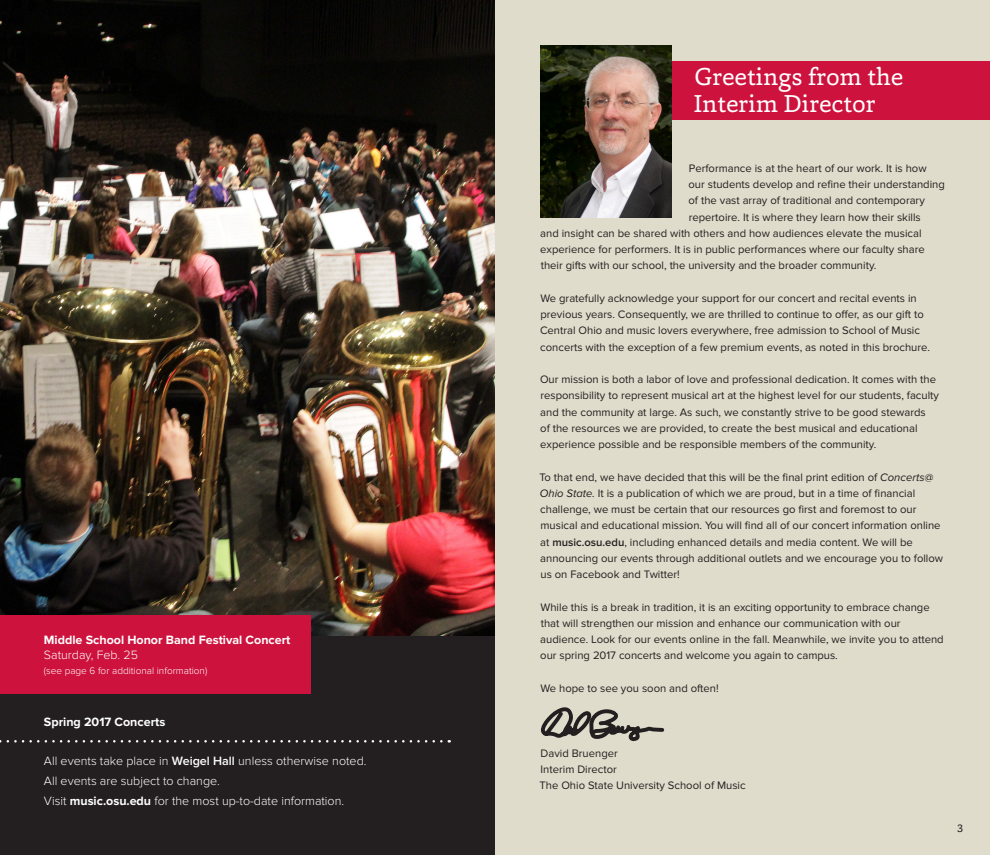
<style>
.page{position:relative;width:990px;height:855px;background:#e0dccb}
.page>*{position:absolute;margin:0;border:0;box-sizing:border-box;transform-origin:0 0}
.t1{font:25px/26.2px "Capita";color:#fff}
.t2{font:300 12.5px "Proxima Nova";color:#fff}
.t3{font:700 12.5px "Proxima Nova";color:#fff}
.t4{font:11.25px/16.2px "Proxima Nova";color:#231f20}
.t5{font:11.25px "Capita";color:#231f20}
.t6{font:300 10px "Proxima Nova";color:#fff}
.s1{font-weight:600}
.s2{font-weight:700}
.s3{font-style:italic}
</style>
<div class="page">
<img style="left:0;top:0;width:495px;height:636px">
<div style="left:0;top:636px;width:495px;height:219px;background:#231f20"></div>
<svg style="left:0;top:740px;width:450px;height:3px"></svg>
<div style="left:664px;top:61px;width:326px;height:58px;background:#cd123d"></div>
<svg style="left:541px;top:707px;width:124px;height:35px"></svg>
<img style="left:540px;top:45px;width:131px;height:173px">
<div style="left:0;top:615px;width:311px;height:79px;background:#cd123d"></div>
<p class="t3" style="left:44px;top:633px;width:248px">Middle School Honor Band Festival Concert</p>
<p class="t2" style="left:44px;top:648px;width:96px">Saturday, Feb. 25</p>
<p class="t6" style="left:44px;top:665px;width:165px">(see page 6 for additional information)</p>
<p class="t3" style="left:44px;top:714px;width:123px">Spring 2017 Concerts</p>
<p class="t2" style="left:44px;top:754px;width:324px">All events take place in <span class="s1">Weigel Hall</span> unless otherwise noted.</p>
<p class="t2" style="left:44px;top:774px;width:177px">All events are subject to change.</p>
<p class="t2" style="left:44px;top:794px;width:302px">Visit <span class="s2">music.osu.edu</span> for the most up-to-date information.</p>
<p class="t1" style="left:694px;top:63px;width:211px">Greetings from the<br>Interim Director</p>
<p class="t4" style="left:689px;top:160px;width:239px">Performance is at the heart of our work. It is how</p>
<p class="t4" style="left:689px;top:176px;width:258px">our students develop and refine their understanding</p>
<p class="t4" style="left:689px;top:193px;width:238px">of the vast array of traditional and contemporary</p>
<p class="t4" style="left:689px;top:209px;width:234px">repertoire. It is where they learn how their skills</p>
<p class="t4" style="left:540px;top:225px;width:383px">and insight can be shared with others and how audiences elevate the musical</p>
<p class="t4" style="left:540px;top:241px;width:386px">experience for performers. It is in public performances where our faculty share</p>
<p class="t4" style="left:541px;top:258px;width:337px">their gifts with our school, the university and the broader community.</p>
<p class="t4" style="left:540px;top:290px;width:391px">We gratefully acknowledge your support for our concert and recital events in previous years. Consequently, we are thrilled to continue to offer, as our gift to Central Ohio and music lovers everywhere, free admission to School of Music concerts with the exception of a few premium events, as noted in this brochure.</p>
<p class="t4" style="left:540px;top:371px;width:400px">Our mission is both a labor of love and professional dedication. It comes with the responsibility to represent musical art at the highest level for our students, faculty and the community at large. As such, we constantly strive to be good stewards<br>of the resources we are provided, to create the best musical and educational experience possible and be responsible members of the community.</p>
<p class="t4" style="left:540px;top:469px;width:405px">To that end, we have decided that this will be the final print edition of <span class="s3">Concerts@ Ohio State.</span> It is a publication of which we are proud, but in a time of financial challenge, we must be certain that our resources go first and foremost to our musical and educational mission. You will find all of our concert information online at <span class="s1">music.osu.edu</span>, including enhanced details and media content. We will be announcing our events through additional outlets and we encourage you to follow us on Facebook and Twitter!</p>
<p class="t4" style="left:540px;top:599px;width:405px">While this is a break in tradition, it is an exciting opportunity to embrace change that will strengthen our mission and enhance our communication with our audience. Look for our events online in the fall. Meanwhile, we invite you to attend our spring 2017 concerts and welcome you again to campus.</p>
<p class="t4" style="left:540px;top:680px;width:180px">We hope to see you soon and often!</p>
<p class="t4" style="left:541px;top:745px;width:79px">David Bruenger</p>
<p class="t4" style="left:541px;top:761px;width:78px">Interim Director</p>
<p class="t4" style="left:540px;top:778px;width:208px">The Ohio State University School of Music</p>
<p class="t5" style="left:957px;top:820px;width:8px">3</p>
<p class="t5" style="left:959px;top:820px;width:8px">3</p>
</div>
